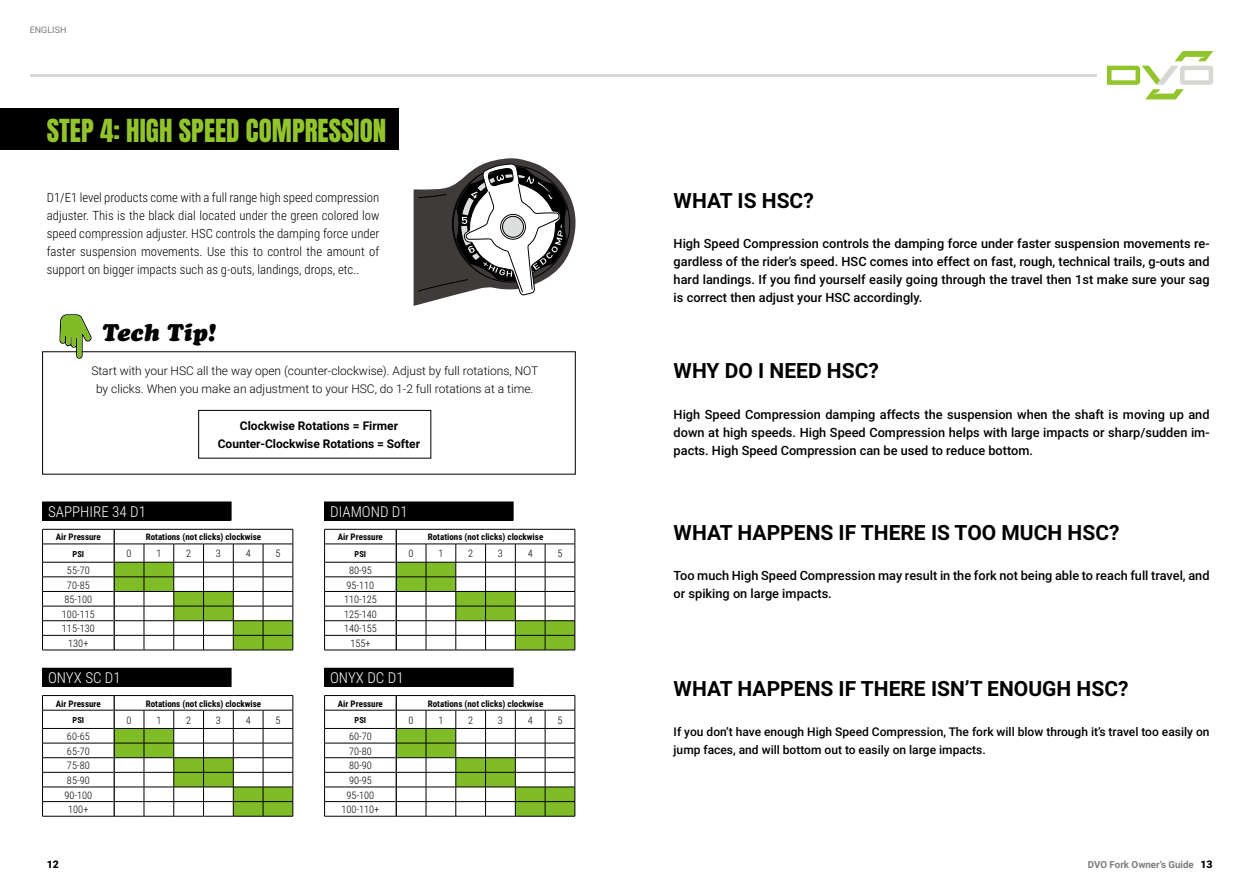
<style>
.page{position:relative;width:1259px;height:893px;background:#fff}
.page>*{position:absolute;margin:0;border:0;box-sizing:border-box;transform-origin:0 0}
.t1{font:27px "Anton";color:#92c52b}
.t2{font:italic 24px "Cooper Black Std";color:#000}
.t3{font:700 21px "Roboto";color:#000}
.t4{font:300 15px "Roboto Condensed";color:#fff}
.t5{font:500 12.75px/18px "Roboto";color:#000;text-align:justify}
.t6{font:300 12.75px/18px "Roboto Condensed";color:#000;text-align:justify}
.t7{font:300 12px/18px "Roboto";color:#000;text-align:center}
.t8{font:500 12px/18px "Roboto";color:#000}
.t9{font:700 12px/18px "Roboto";letter-spacing:-.005em;color:#000;text-align:center}
.t10{font:900 10.5px "Roboto";color:#000}
.t11{font:300 10.35px/14.5px "Roboto Condensed";color:#000;text-align:center}
.t12{font:700 9.75px "Roboto";color:#7d7d7d}
.t13{font:700 9px "Roboto Condensed";color:#000}
.t14{font:9px "Roboto";color:#7d7d7d}
.t15{font:700 8.4px "Roboto Condensed";color:#000}
.s1{font-weight:900;font-size:10.5px;color:#000}
</style>
<div class="page">
<svg style="left:1107px;top:51px;width:106px;height:48px"></svg>
<hr style="left:30px;top:74px;width:1066px;height:3px;background:#d8d7d4">
<div style="left:0;top:108px;width:398px;height:42px;background:#000"></div>
<svg style="left:413px;top:158px;width:163px;height:148px"></svg>
<svg style="left:59px;top:314px;width:33px;height:45px"></svg>
<div style="left:198px;top:410px;width:233px;height:48px;border:1px solid #000"></div>
<hr style="left:324px;top:529px;width:72px;height:1px;background:#000">
<hr style="left:324px;top:544px;width:71px;height:1px;background:#000">
<hr style="left:324px;top:562px;width:71px;height:1px;background:#000">
<hr style="left:324px;top:577px;width:71px;height:1px;background:#000">
<hr style="left:324px;top:591px;width:71px;height:1px;background:#000">
<hr style="left:324px;top:606px;width:71px;height:1px;background:#000">
<hr style="left:324px;top:620px;width:71px;height:1px;background:#000">
<hr style="left:324px;top:635px;width:71px;height:1px;background:#000">
<svg style="left:324px;top:529px;width:1px;height:121px"></svg>
<hr style="left:324px;top:650px;width:72px;height:1px;background:#000">
<svg style="left:395px;top:529px;width:180px;height:122px"></svg>
<hr style="left:485px;top:650px;width:30px;height:1px;background:#000">
<hr style="left:515px;top:650px;width:30px;height:1px;background:#000">
<hr style="left:545px;top:650px;width:30px;height:1px;background:#000">
<hr style="left:324px;top:695px;width:72px;height:1px;background:#000">
<hr style="left:324px;top:710px;width:71px;height:1px;background:#000">
<hr style="left:324px;top:728px;width:71px;height:1px;background:#000">
<hr style="left:324px;top:743px;width:71px;height:1px;background:#000">
<hr style="left:324px;top:757px;width:71px;height:1px;background:#000">
<hr style="left:324px;top:772px;width:71px;height:1px;background:#000">
<hr style="left:324px;top:787px;width:71px;height:1px;background:#000">
<hr style="left:324px;top:801px;width:71px;height:1px;background:#000">
<svg style="left:324px;top:696px;width:1px;height:120px"></svg>
<hr style="left:324px;top:816px;width:72px;height:1px;background:#000">
<svg style="left:395px;top:695px;width:180px;height:122px"></svg>
<hr style="left:485px;top:816px;width:30px;height:1px;background:#000">
<hr style="left:515px;top:816px;width:30px;height:1px;background:#000">
<hr style="left:545px;top:816px;width:30px;height:1px;background:#000">
<hr style="left:42px;top:529px;width:72px;height:1px;background:#000">
<hr style="left:42px;top:544px;width:72px;height:1px;background:#000">
<hr style="left:42px;top:562px;width:72px;height:1px;background:#000">
<hr style="left:42px;top:577px;width:72px;height:1px;background:#000">
<hr style="left:42px;top:591px;width:72px;height:1px;background:#000">
<hr style="left:42px;top:606px;width:72px;height:1px;background:#000">
<hr style="left:42px;top:620px;width:72px;height:1px;background:#000">
<hr style="left:42px;top:635px;width:72px;height:1px;background:#000">
<svg style="left:42px;top:529px;width:1px;height:121px"></svg>
<hr style="left:42px;top:650px;width:72px;height:1px;background:#000">
<svg style="left:114px;top:529px;width:180px;height:122px"></svg>
<hr style="left:203px;top:650px;width:30px;height:1px;background:#000">
<hr style="left:233px;top:650px;width:30px;height:1px;background:#000">
<hr style="left:263px;top:650px;width:30px;height:1px;background:#000">
<hr style="left:42px;top:695px;width:72px;height:1px;background:#000">
<hr style="left:42px;top:710px;width:72px;height:1px;background:#000">
<hr style="left:42px;top:728px;width:72px;height:1px;background:#000">
<hr style="left:42px;top:743px;width:72px;height:1px;background:#000">
<hr style="left:42px;top:757px;width:72px;height:1px;background:#000">
<hr style="left:42px;top:772px;width:72px;height:1px;background:#000">
<hr style="left:42px;top:787px;width:72px;height:1px;background:#000">
<hr style="left:42px;top:801px;width:72px;height:1px;background:#000">
<svg style="left:42px;top:696px;width:1px;height:120px"></svg>
<hr style="left:42px;top:816px;width:72px;height:1px;background:#000">
<svg style="left:114px;top:695px;width:180px;height:122px"></svg>
<hr style="left:203px;top:816px;width:30px;height:1px;background:#000">
<hr style="left:233px;top:816px;width:30px;height:1px;background:#000">
<hr style="left:263px;top:816px;width:30px;height:1px;background:#000">
<div style="left:325px;top:502px;width:188px;height:18px;background:#000"></div>
<div style="left:325px;top:668px;width:188px;height:18px;background:#000"></div>
<div style="left:43px;top:502px;width:188px;height:18px;background:#000"></div>
<div style="left:43px;top:668px;width:188px;height:18px;background:#000"></div>
<p class="t14" style="left:30px;top:24px;width:38px">ENGLISH</p>
<h1 class="t1" style="left:47px;top:117px;width:341px">STEP 4: HIGH SPEED COMPRESSION</h1>
<p class="t6" style="left:47px;top:188px;width:334px">D1/E1 level products come with a full range high speed compression adjuster. This is the black dial located under the green colored low speed compression adjuster. HSC controls the damping force under faster suspension movements. Use this to control the amount of support on bigger impacts such as g-outs, landings, drops, etc..</p>
<h2 class="t2" style="left:102px;top:318px;width:115px">Tech Tip!</h2>
<p class="t7" style="left:91px;top:361px;width:448px">Start with your HSC all the way open (counter-clockwise). Adjust by full rotations, NOT by clicks. When you make an adjustment to your HSC, do 1-2 full rotations at a time.</p>
<p class="t4" style="left:48px;top:501px;width:99px">SAPPHIRE 34 D1</p>
<p class="t9" style="left:218px;top:416px;width:204px">Clockwise Rotations = Firmer<br>Counter-Clockwise Rotations = Softer</p>
<p class="t4" style="left:330px;top:501px;width:79px">DIAMOND D1</p>
<p class="t13" style="left:56px;top:531px;width:46px">Air Pressure</p>
<p class="t13" style="left:146px;top:531px;width:117px">Rotations (not clicks) clockwise</p>
<p class="t15" style="left:73px;top:548px;width:13px">PSI</p>
<p class="t11" style="left:127px;top:546px;width:7px">0</p>
<p class="t11" style="left:156px;top:546px;width:7px">1</p>
<p class="t11" style="left:186px;top:546px;width:7px">2</p>
<p class="t11" style="left:216px;top:546px;width:7px">3</p>
<p class="t11" style="left:246px;top:546px;width:7px">4</p>
<p class="t11" style="left:275px;top:546px;width:7px">5</p>
<p class="t11" style="left:62px;top:563px;width:34px">55-70<br>70-85<br>85-100<br>100-115<br>115-130<br>130+</p>
<p class="t4" style="left:48px;top:667px;width:74px">ONYX SC D1</p>
<p class="t13" style="left:56px;top:697px;width:46px">Air Pressure</p>
<p class="t13" style="left:146px;top:697px;width:117px">Rotations (not clicks) clockwise</p>
<p class="t15" style="left:73px;top:714px;width:13px">PSI</p>
<p class="t11" style="left:127px;top:712px;width:7px">0</p>
<p class="t11" style="left:156px;top:712px;width:7px">1</p>
<p class="t11" style="left:186px;top:712px;width:7px">2</p>
<p class="t11" style="left:216px;top:712px;width:7px">3</p>
<p class="t11" style="left:246px;top:712px;width:7px">4</p>
<p class="t11" style="left:275px;top:712px;width:7px">5</p>
<p class="t11" style="left:64px;top:729px;width:29px">60-65<br>65-70<br>75-80<br>85-90<br>90-100<br>100+</p>
<p class="t13" style="left:338px;top:531px;width:46px">Air Pressure</p>
<p class="t13" style="left:428px;top:531px;width:117px">Rotations (not clicks) clockwise</p>
<p class="t15" style="left:355px;top:548px;width:13px">PSI</p>
<p class="t11" style="left:409px;top:546px;width:7px">0</p>
<p class="t11" style="left:438px;top:546px;width:7px">1</p>
<p class="t11" style="left:468px;top:546px;width:7px">2</p>
<p class="t11" style="left:498px;top:546px;width:7px">3</p>
<p class="t11" style="left:528px;top:546px;width:7px">4</p>
<p class="t11" style="left:557px;top:546px;width:7px">5</p>
<p class="t11" style="left:344px;top:563px;width:34px">80-95<br>95-110<br>110-125<br>125-140<br>140-155<br>155+</p>
<p class="t4" style="left:330px;top:667px;width:75px">ONYX DC D1</p>
<p class="t13" style="left:338px;top:697px;width:46px">Air Pressure</p>
<p class="t13" style="left:428px;top:697px;width:117px">Rotations (not clicks) clockwise</p>
<p class="t15" style="left:355px;top:714px;width:13px">PSI</p>
<p class="t11" style="left:409px;top:712px;width:7px">0</p>
<p class="t11" style="left:438px;top:712px;width:7px">1</p>
<p class="t11" style="left:468px;top:712px;width:7px">2</p>
<p class="t11" style="left:498px;top:712px;width:7px">3</p>
<p class="t11" style="left:528px;top:712px;width:7px">4</p>
<p class="t11" style="left:557px;top:712px;width:7px">5</p>
<p class="t11" style="left:341px;top:729px;width:39px">60-70<br>70-80<br>80-90<br>90-95<br>95-100<br>100-110+</p>
<h3 class="t3" style="left:673px;top:186px;width:142px">WHAT IS HSC?</h3>
<p class="t5" style="left:673px;top:234px;width:537px">High Speed Compression controls the damping force under faster suspension movements re&shy;gardless of the rider’s speed. HSC comes into effect on fast, rough, technical trails, g-outs and hard landings. If you find yourself easily going through the travel then 1st make sure your sag is correct then adjust your HSC accordingly.</p>
<h3 class="t3" style="left:673px;top:356px;width:207px">WHY DO I NEED HSC?</h3>
<p class="t5" style="left:673px;top:405px;width:537px">High Speed Compression damping affects the suspension when the shaft is moving up and down at high speeds. High Speed Compression helps with large impacts or sharp/sudden im&shy;pacts. High Speed Compression can be used to reduce bottom.</p>
<h3 class="t3" style="left:673px;top:518px;width:447px">WHAT HAPPENS IF THERE IS TOO MUCH HSC?</h3>
<p class="t5" style="left:673px;top:566px;width:537px">Too much High Speed Compression may result in the fork not being able to reach full travel, and or spiking on large impacts.</p>
<h3 class="t3" style="left:673px;top:674px;width:456px">WHAT HAPPENS IF THERE ISN’T ENOUGH HSC?</h3>
<p class="t8" style="left:673px;top:722px;width:537px">If you don’t have enough High Speed Compression, The fork will blow through it’s travel too easily on jump faces, and will bottom out to easily on large impacts.</p>
<p class="t10" style="left:47px;top:857px;width:14px">12</p>
<p class="t12" style="left:1088px;top:857px;width:126px">DVO Fork Owner’s Guide <span class="s1">13</span></p>
</div>
